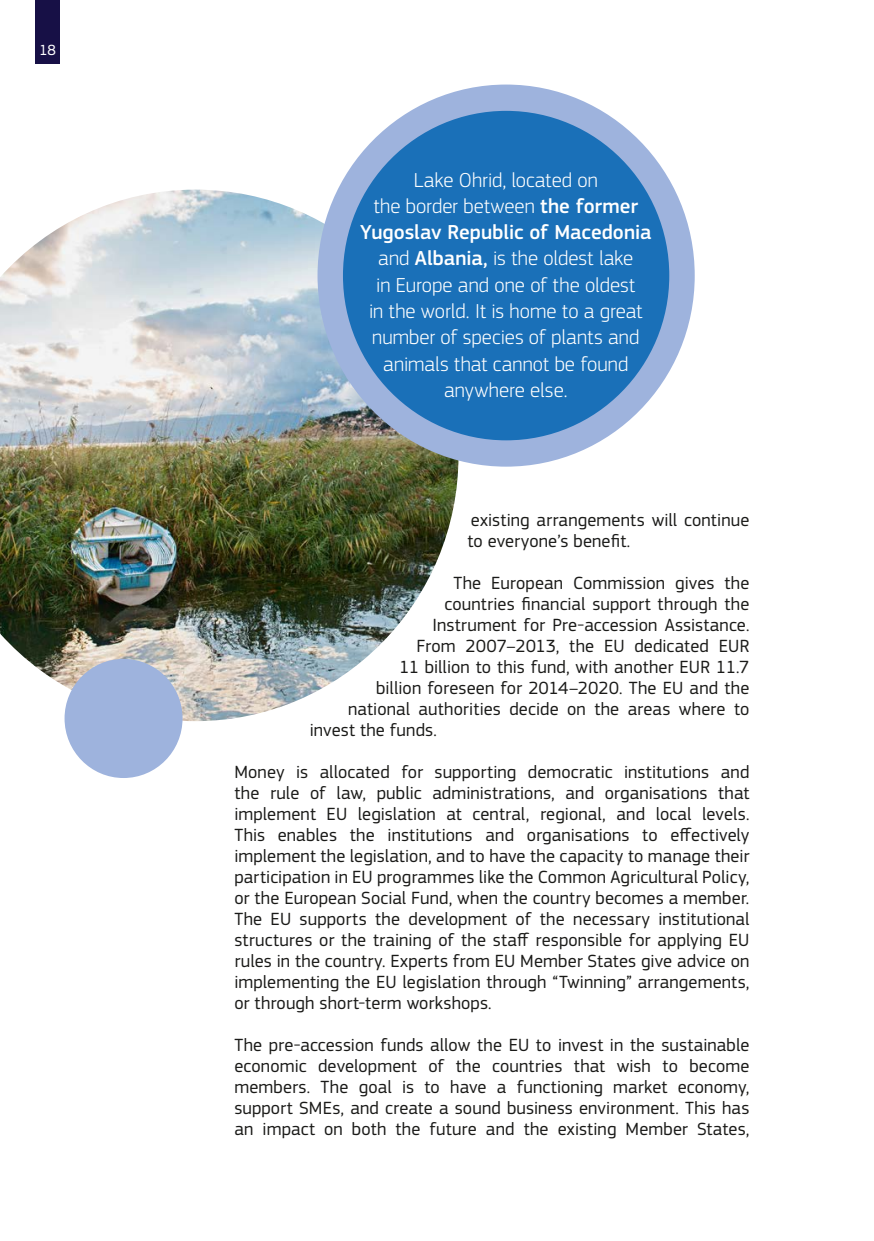
<style>
.page{position:relative;width:874px;height:1241px;background:#fff}
.page>*{position:absolute;margin:0;border:0;box-sizing:border-box;transform-origin:0 0}
.t1{font:300 21px/26.2px "EC Square Sans Pro";color:#fff;text-align:center}
.t2{font:18.38px/21px "EC Square Sans Pro";letter-spacing:.01em;color:#1a1a18;text-align:justify}
.t3{font:15.4px "EC Square Sans Pro";color:#fff}
.s1{font-weight:500}
</style>
<div class="page">
<img style="left:0;top:189px;width:458px;height:532px">
<div style="left:64px;top:658px;width:118px;height:119px;background:#9eb3dd;border-radius:50%"></div>
<div style="left:317px;top:84px;width:377px;height:382px;background:#9eb3dd;border-radius:50%"></div>
<div style="left:343px;top:111px;width:326px;height:329px;background:#1a70b8;border-radius:50%"></div>
<div style="left:35px;top:0;width:25px;height:63px;background:#171046"></div>
<p class="t3" style="left:39px;top:41px;width:19px">18</p>
<p class="t1" style="left:360px;top:166px;width:292px">Lake Ohrid, located on<br>the border between <span class="s1">the former<br>Yugoslav Republic of Macedonia </span>and <span class="s1">Albania,</span> is the oldest lake<br>in Europe and one of the oldest<br>in the world. It is home to a great number of species of plants and animals that cannot be found anywhere else.</p>
<p class="t2" style="left:467px;top:509px;width:283px">existing arrangements will continue to everyone’s benefit.</p>
<p class="t2" style="left:453px;top:572px;width:297px">The European Commission gives the</p>
<p class="t2" style="left:444px;top:593px;width:306px">countries financial support through the</p>
<p class="t2" style="left:432px;top:614px;width:318px">Instrument for Pre-accession Assistance.</p>
<p class="t2" style="left:416px;top:635px;width:334px">From 2007–2013, the EU dedicated EUR</p>
<p class="t2" style="left:399px;top:656px;width:352px">11 billion to this fund, with another EUR 11.7</p>
<p class="t2" style="left:376px;top:677px;width:374px">billion foreseen for 2014–2020. The EU and the</p>
<p class="t2" style="left:348px;top:698px;width:402px">national authorities decide on the areas where to</p>
<p class="t2" style="left:309px;top:719px;width:128px">invest the funds.</p>
<p class="t2" style="left:234px;top:761px;width:516px">Money is allocated for supporting democratic institutions and the rule of law, public administrations, and organisations that implement EU legislation at central, regional, and local levels.<br>This enables the institutions and organisations to effectively implement the legislation, and to have the capacity to manage their participation in EU programmes like the Common Agricultural Policy, or the European Social Fund, when the country becomes a member.<br>The EU supports the development of the necessary institutional structures or the training of the staff responsible for applying EU rules in the country. Experts from EU Member States give advice on implementing the EU legislation through “Twinning” arrangements, or through short-term workshops.</p>
<p class="t2" style="left:234px;top:1034px;width:516px">The pre-accession funds allow the EU to invest in the sustainable economic development of the countries that wish to become members. The goal is to have a functioning market economy, support SMEs, and create a sound business environment. This has an impact on both the future and the existing Member States,</p>
</div>
